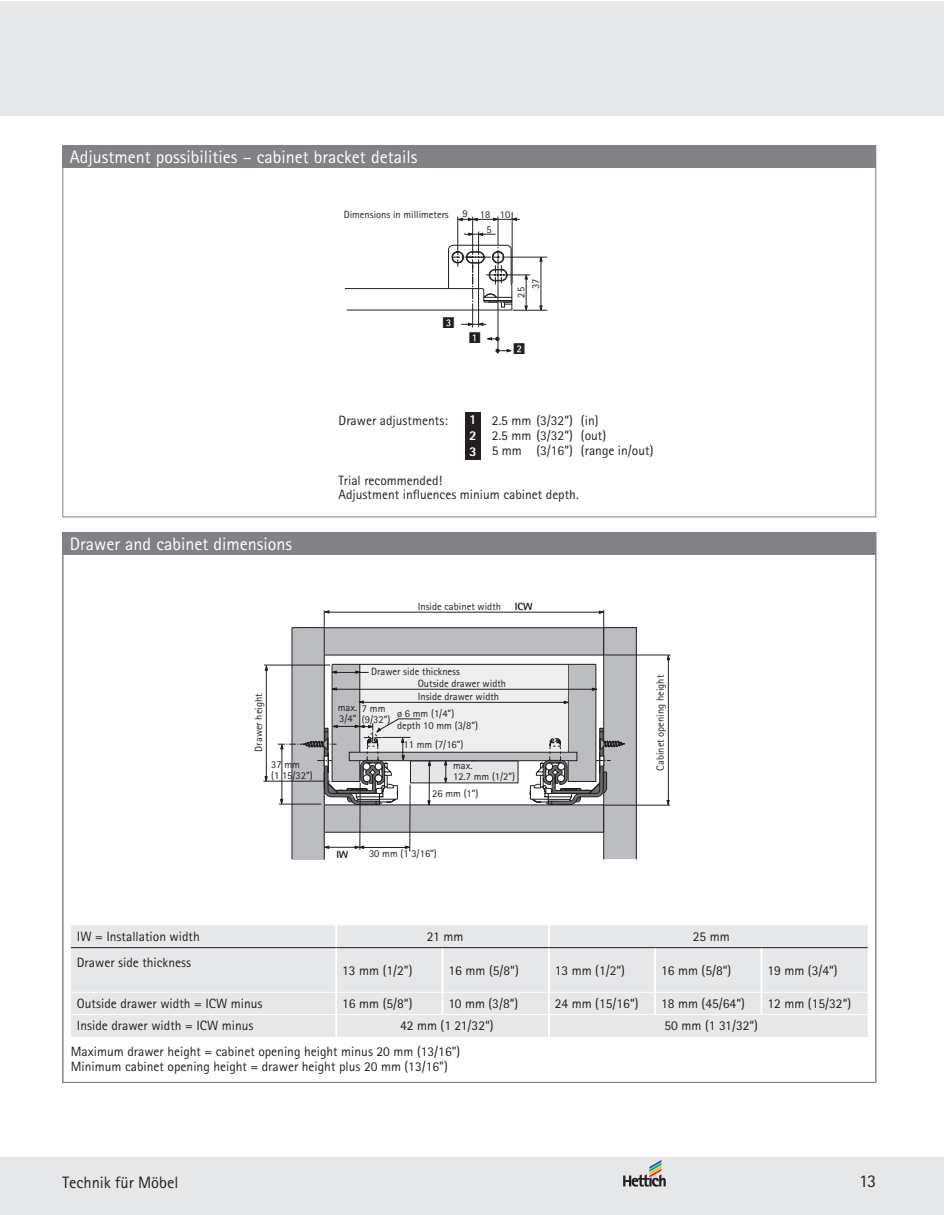
<style>
.page{position:relative;width:945px;height:1215px;background:#fff}
.page>*{position:absolute;margin:0;border:0;box-sizing:border-box;transform-origin:0 0}
.t1{font:18px "Rotis Sans Serif";color:#fff}
.t2{font:18px "Rotis Sans Serif";color:#231f20}
.t3{font:16.5px "Rotis Sans Serif";color:#231f20}
.t4{font:15.6px "Hettich PI";color:#231f20}
.t5{font:13.5px/14.9px "Rotis Sans Serif";color:#231f20}
.t6{font:800 13.5px "Rotis Sans Serif";color:#fff}
.t7{font:10.5px/10.8px "Rotis Sans Serif";color:#231f20}
.t8{font:800 10.5px "Rotis Sans Serif";color:#231f20}
</style>
<div class="page">
<div style="left:0;top:1px;width:14px;height:115px;background:#e6e7e9"></div>
<div style="left:0;top:1157px;width:14px;height:57px;background:#e6e7e9"></div>
<div style="left:14px;top:1157px;width:930px;height:57px;background:#e6e7e9"></div>
<div style="left:14px;top:1px;width:930px;height:115px;background:#e6e7e9"></div>
<svg style="left:623px;top:1160px;width:43px;height:27px"></svg>
<hr style="left:504px;top:257px;width:43px;height:1px;background:#231f20">
<hr style="left:512px;top:212px;width:1px;height:72px;background:#231f20">
<hr style="left:513px;top:310px;width:34px;height:1px;background:#231f20">
<svg style="left:539px;top:305px;width:4px;height:6px"></svg>
<hr style="left:541px;top:261px;width:1px;height:46px;background:#231f20">
<svg style="left:539px;top:257px;width:4px;height:5px"></svg>
<hr style="left:498px;top:284px;width:1px;height:70px;background:#231f20">
<svg style="left:487px;top:337px;width:12px;height:4px"></svg>
<svg style="left:496px;top:349px;width:16px;height:4px"></svg>
<svg style="left:344px;top:217px;width:186px;height:111px"></svg>
<div style="left:604px;top:628px;width:32px;height:231px;background:#bcbdc0"></div>
<hr style="left:636px;top:627px;width:1px;height:232px;background:#231f20">
<hr style="left:603px;top:610px;width:1px;height:249px;background:#231f20">
<div style="left:324px;top:805px;width:280px;height:28px;background:#bcbdc0;border:1px solid #231f20"></div>
<div style="left:324px;top:627px;width:280px;height:28px;background:#bcbdc0;border:1px solid #231f20"></div>
<div style="left:292px;top:627px;width:32px;height:232px;background:#bcbdc0"></div>
<hr style="left:292px;top:628px;width:1px;height:231px;background:#231f20">
<hr style="left:324px;top:610px;width:1px;height:249px;background:#231f20">
<hr style="left:264px;top:665px;width:66px;height:1px;background:#231f20">
<svg style="left:264px;top:665px;width:4px;height:6px"></svg>
<hr style="left:266px;top:667px;width:1px;height:111px;background:#231f20">
<svg style="left:264px;top:776px;width:4px;height:5px"></svg>
<hr style="left:263px;top:781px;width:67px;height:1px;background:#231f20">
<svg style="left:599px;top:610px;width:5px;height:4px"></svg>
<hr style="left:326px;top:612px;width:277px;height:1px;background:#231f20">
<svg style="left:324px;top:610px;width:6px;height:4px"></svg>
<svg style="left:291px;top:627px;width:34px;height:1px"></svg>
<hr style="left:604px;top:627px;width:33px;height:1px;background:#231f20">
<hr style="left:604px;top:655px;width:66px;height:1px;background:#231f20">
<svg style="left:666px;top:655px;width:4px;height:5px"></svg>
<hr style="left:668px;top:659px;width:1px;height:141px;background:#231f20">
<svg style="left:666px;top:800px;width:4px;height:5px"></svg>
<hr style="left:603px;top:805px;width:67px;height:1px;background:#231f20">
<hr style="left:364px;top:847px;width:41px;height:1px;background:#231f20">
<svg style="left:405px;top:845px;width:5px;height:4px"></svg>
<hr style="left:410px;top:785px;width:1px;height:67px;background:#231f20">
<hr style="left:360px;top:783px;width:1px;height:67px;background:#231f20">
<svg style="left:324px;top:845px;width:40px;height:4px"></svg>
<svg style="left:278px;top:634px;width:348px;height:172px"></svg>
<div style="left:62px;top:532px;width:814px;height:23px;background:#808285"></div>
<div style="left:71px;top:925px;width:797px;height:112px;background:#e6e7e9"></div>
<hr style="left:335px;top:948px;width:2px;height:44px;background:#fff">
<hr style="left:442px;top:948px;width:1px;height:44px;background:#fff">
<svg style="left:442px;top:993px;width:1px;height:21px"></svg>
<hr style="left:548px;top:993px;width:2px;height:21px;background:#fff">
<hr style="left:654px;top:993px;width:2px;height:21px;background:#fff">
<svg style="left:761px;top:993px;width:1px;height:21px"></svg>
<hr style="left:548px;top:948px;width:2px;height:44px;background:#fff">
<hr style="left:654px;top:948px;width:2px;height:44px;background:#fff">
<hr style="left:761px;top:948px;width:1px;height:44px;background:#fff">
<hr style="left:548px;top:925px;width:2px;height:22px;background:#fff">
<hr style="left:549px;top:992px;width:106px;height:1px;background:#fff">
<hr style="left:655px;top:992px;width:106px;height:1px;background:#fff">
<hr style="left:761px;top:992px;width:107px;height:1px;background:#fff">
<hr style="left:549px;top:1014px;width:106px;height:1px;background:#fff">
<hr style="left:655px;top:1014px;width:106px;height:1px;background:#fff">
<hr style="left:761px;top:1014px;width:107px;height:1px;background:#fff">
<hr style="left:548px;top:1015px;width:2px;height:22px;background:#fff">
<hr style="left:71px;top:947px;width:265px;height:1px;background:#231f20">
<hr style="left:336px;top:947px;width:107px;height:1px;background:#231f20">
<hr style="left:443px;top:947px;width:106px;height:1px;background:#231f20">
<hr style="left:549px;top:947px;width:106px;height:1px;background:#231f20">
<hr style="left:655px;top:947px;width:106px;height:1px;background:#231f20">
<hr style="left:761px;top:947px;width:107px;height:1px;background:#231f20">
<hr style="left:71px;top:992px;width:265px;height:1px;background:#fff">
<hr style="left:71px;top:1014px;width:265px;height:1px;background:#fff">
<hr style="left:335px;top:993px;width:2px;height:21px;background:#fff">
<hr style="left:335px;top:925px;width:2px;height:22px;background:#fff">
<hr style="left:336px;top:992px;width:107px;height:1px;background:#fff">
<hr style="left:443px;top:992px;width:106px;height:1px;background:#fff">
<hr style="left:336px;top:1014px;width:107px;height:1px;background:#fff">
<hr style="left:443px;top:1014px;width:106px;height:1px;background:#fff">
<hr style="left:335px;top:1015px;width:2px;height:22px;background:#fff">
<div style="left:62px;top:145px;width:814px;height:23px;background:#808285"></div>
<div style="left:465px;top:444px;width:16px;height:15px;background:#231f20"></div>
<div style="left:465px;top:428px;width:16px;height:15px;background:#231f20"></div>
<div style="left:465px;top:412px;width:16px;height:15px;background:#231f20"></div>
<h1 class="t1" style="left:70px;top:146px;width:349px">Adjustment possibilities – cabinet bracket details</h1>
<p class="t7" style="left:462px;top:208px;width:7px">9</p>
<p class="t7" style="left:344px;top:209px;width:107px">Dimensions in millimeters</p>
<p class="t7" style="left:480px;top:209px;width:32px">18 10</p>
<p class="t7" style="left:486px;top:224px;width:7px">5</p>
<p class="t4" style="left:443px;top:318px;width:12px">3</p>
<p class="t4" style="left:470px;top:332px;width:12px">1</p>
<p class="t7" style="left:514px;top:289px;width:12px;line-height:14.4px;text-indent:-9px;rotate:-90deg">25<br>37</p>
<p class="t4" style="left:514px;top:343px;width:12px">2</p>
<h1 class="t1" style="left:70px;top:533px;width:224px">Drawer and cabinet dimensions</h1>
<p class="t7" style="left:253px;top:752px;width:60px;rotate:-90deg">Drawer height</p>
<p class="t7" style="left:271px;top:759px;width:43px">37 mm<br>(1 15/32”)</p>
<p class="t5" style="left:339px;top:413px;width:111px">Drawer adjustments:</p>
<p class="t5" style="left:492px;top:413px;width:163px">2.5 mm (3/32”) (in)<br>2.5 mm (3/32”) (out)<br>5 mm (3/16”) (range in/out)</p>
<p class="t5" style="left:339px;top:472px;width:242px">Trial recommended!<br>Adjustment influences minium cabinet depth.</p>
<p class="t6" style="left:469px;top:411px;width:9px">1</p>
<p class="t6" style="left:469px;top:427px;width:9px">2</p>
<p class="t6" style="left:469px;top:443px;width:9px">3</p>
<p class="t7" style="left:418px;top:601px;width:85px">Inside cabinet width</p>
<p class="t8" style="left:515px;top:600px;width:20px">ICW</p>
<p class="t7" style="left:371px;top:666px;width:90px">Drawer side thickness</p>
<p class="t7" style="left:418px;top:677px;width:90px;line-height:13px">Outside drawer width<br>Inside drawer width</p>
<p class="t7" style="left:362px;top:703px;width:30px">7 mm (9/32”)</p>
<p class="t7" style="left:397px;top:707px;width:82px;line-height:12.6px">ø 6 mm (1/4”) depth 10 mm (3/8”)</p>
<p class="t7" style="left:404px;top:739px;width:61px">11 mm (7/16”)</p>
<p class="t7" style="left:338px;top:702px;width:21px">max.</p>
<p class="t7" style="left:339px;top:713px;width:19px">3/4“</p>
<p class="t7" style="left:453px;top:760px;width:64px">max.<br>12.7 mm (1/2”)</p>
<p class="t7" style="left:432px;top:788px;width:48px">26 mm (1”)</p>
<p class="t8" style="left:337px;top:847px;width:13px">IW</p>
<p class="t7" style="left:369px;top:848px;width:69px">30 mm (1 3/16”)</p>
<p class="t7" style="left:655px;top:771px;width:98px;rotate:-90deg">Cabinet opening height</p>
<p class="t5" style="left:77px;top:929px;width:124px">IW = Installation width</p>
<p class="t5" style="left:427px;top:929px;width:38px">21 mm</p>
<p class="t5" style="left:693px;top:929px;width:39px">25 mm</p>
<p class="t5" style="left:77px;top:955px;width:116px">Drawer side thickness</p>
<p class="t5" style="left:342px;top:963px;width:72px">13 mm (1/2")</p>
<p class="t5" style="left:449px;top:963px;width:72px">16 mm (5/8“)</p>
<p class="t5" style="left:555px;top:963px;width:72px">13 mm (1/2“)</p>
<p class="t5" style="left:661px;top:963px;width:72px">16 mm (5/8“)</p>
<p class="t5" style="left:767px;top:963px;width:72px">19 mm (3/4“)</p>
<p class="t5" style="left:77px;top:996px;width:187px">Outside drawer width = ICW minus</p>
<p class="t5" style="left:342px;top:996px;width:72px">16 mm (5/8“)</p>
<p class="t5" style="left:449px;top:996px;width:71px">10 mm (3/8“)</p>
<p class="t5" style="left:555px;top:996px;width:85px">24 mm (15/16“)</p>
<p class="t5" style="left:661px;top:996px;width:85px">18 mm (45/64“)</p>
<p class="t5" style="left:767px;top:996px;width:85px">12 mm (15/32“)</p>
<p class="t5" style="left:77px;top:1018px;width:178px">Inside drawer width = ICW minus</p>
<p class="t5" style="left:400px;top:1018px;width:95px">42 mm (1 21/32“)</p>
<p class="t5" style="left:665px;top:1018px;width:95px">50 mm (1 31/32“)</p>
<p class="t5" style="left:71px;top:1044px;width:391px">Maximum drawer height = cabinet opening height minus 20 mm (13/16")<br>Minimum cabinet opening height = drawer height plus 20 mm (13/16")</p>
<p class="t3" style="left:62px;top:1172px;width:118px">Technik für Möbel</p>
<h1 class="t2" style="left:859px;top:1170px;width:18px">13</h1>
</div>
